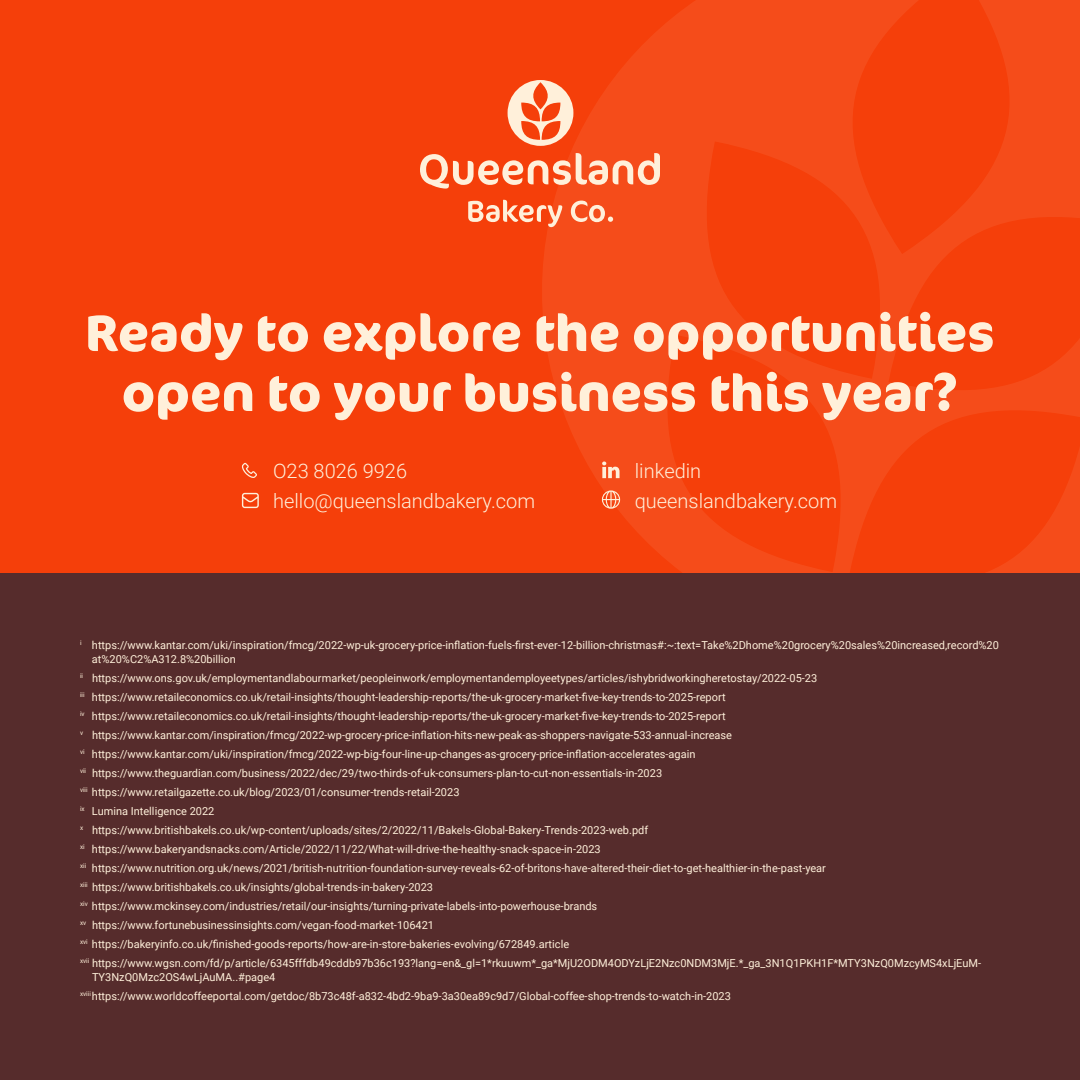
<style>
.page{position:relative;width:1080px;height:1080px;background:#fff}
.page>*{position:absolute;margin:0;border:0;box-sizing:border-box;transform-origin:0 0}
.t1{font:700 51px/60px "Cocon Pro";color:#fff0da;text-align:center}
.t2{font:300 20px/30px "Roboto";color:#fff0da}
.t3{font:11px/19px "Roboto";color:#fff0da}
</style>
<div class="page">
<div style="left:0;top:0;width:1080px;height:674px;background:#f53f0a"></div>
<svg style="left:542px;top:0;width:538px;height:573px"></svg>
<svg style="left:508px;top:80px;width:65px;height:66px"></svg>
<svg style="left:420px;top:153px;width:240px;height:36px"></svg>
<svg style="left:468px;top:200px;width:94px;height:27px"></svg>
<svg style="left:571px;top:201px;width:42px;height:21px"></svg>
<svg style="left:242px;top:463px;width:15px;height:15px"></svg>
<svg style="left:242px;top:493px;width:17px;height:15px"></svg>
<svg style="left:602px;top:462px;width:18px;height:16px"></svg>
<svg style="left:602px;top:490px;width:18px;height:19px"></svg>
<div style="left:0;top:573px;width:1080px;height:507px;background:#562c2c"></div>
<h1 class="t1" style="left:85px;top:302px;width:911px">Ready to explore the opportunities open to your business this year?</h1>
<h2 class="t2" style="left:273px;top:455px;width:264px">O23 8026 9926 hello@queenslandbakery.com</h2>
<h2 class="t2" style="left:635px;top:456px;width:204px;line-height:29.6px">linkedin queenslandbakery.com</h2>
<p class="t3" style="left:92px;top:638px;width:909px;line-height:14px;text-indent:-12px"><sup>i</sup> https://www.kantar.com/uki/inspiration/fmcg/2022-wp-uk-grocery-price-inflation-fuels-first-ever-12-billion-christmas#:~:text=Take%2Dhome%20grocery%20sales%20increased,record%20 at%20%C2%A312.8%20billion</p>
<p class="t3" style="left:80px;top:668px;width:903px"><sup>ii</sup> https://www.ons.gov.uk/employmentandlabourmarket/peopleinwork/employmentandemployeetypes/articles/ishybridworkingheretostay/2022-05-23<br><sup>iii</sup> https://www.retaileconomics.co.uk/retail-insights/thought-leadership-reports/the-uk-grocery-market-five-key-trends-to-2025-report<br><sup>iv</sup> https://www.retaileconomics.co.uk/retail-insights/thought-leadership-reports/the-uk-grocery-market-five-key-trends-to-2025-report<br><sup>v</sup> https://www.kantar.com/inspiration/fmcg/2022-wp-grocery-price-inflation-hits-new-peak-as-shoppers-navigate-533-annual-increase<br><sup>vi</sup> https://www.kantar.com/uki/inspiration/fmcg/2022-wp-big-four-line-up-changes-as-grocery-price-inflation-accelerates-again<br><sup>vii</sup> https://www.theguardian.com/business/2022/dec/29/two-thirds-of-uk-consumers-plan-to-cut-non-essentials-in-2023<br><sup>viii</sup> https://www.retailgazette.co.uk/blog/2023/01/consumer-trends-retail-2023<br><sup>ix</sup> Lumina Intelligence 2022<br><sup>x</sup> https://www.britishbakels.co.uk/wp-content/uploads/sites/2/2022/11/Bakels-Global-Bakery-Trends-2023-web.pdf<br><sup>xi</sup> https://www.bakeryandsnacks.com/Article/2022/11/22/What-will-drive-the-healthy-snack-space-in-2023<br><sup>xii</sup> https://www.nutrition.org.uk/news/2021/british-nutrition-foundation-survey-reveals-62-of-britons-have-altered-their-diet-to-get-healthier-in-the-past-year<br><sup>xiii</sup> https://www.britishbakels.co.uk/insights/global-trends-in-bakery-2023<br><sup>xiv</sup> https://www.mckinsey.com/industries/retail/our-insights/turning-private-labels-into-powerhouse-brands<br><sup>xv</sup> https://www.fortunebusinessinsights.com/vegan-food-market-106421<br><sup>xvi</sup> https://bakeryinfo.co.uk/finished-goods-reports/how-are-in-store-bakeries-evolving/672849.article<br><sup>xvii</sup> https://www.wgsn.com/fd/p/article/6345fffdb49cddb97b36c193?lang=en&amp;_gl=1*rkuuwm*_ga*MjU2ODM4ODYzLjE2Nzc0NDM3MjE.*_ga_3N1Q1PKH1F*MTY3NzQ0MzcyMS4xLjEuM-</p>
<p class="t3" style="left:80px;top:967px;width:652px;text-indent:12px">TY3NzQ0Mzc2OS4wLjAuMA..#page4<br><sup>xviii</sup> https://www.worldcoffeeportal.com/getdoc/8b73c48f-a832-4bd2-9ba9-3a30ea89c9d7/Global-coffee-shop-trends-to-watch-in-2023</p>
</div>
